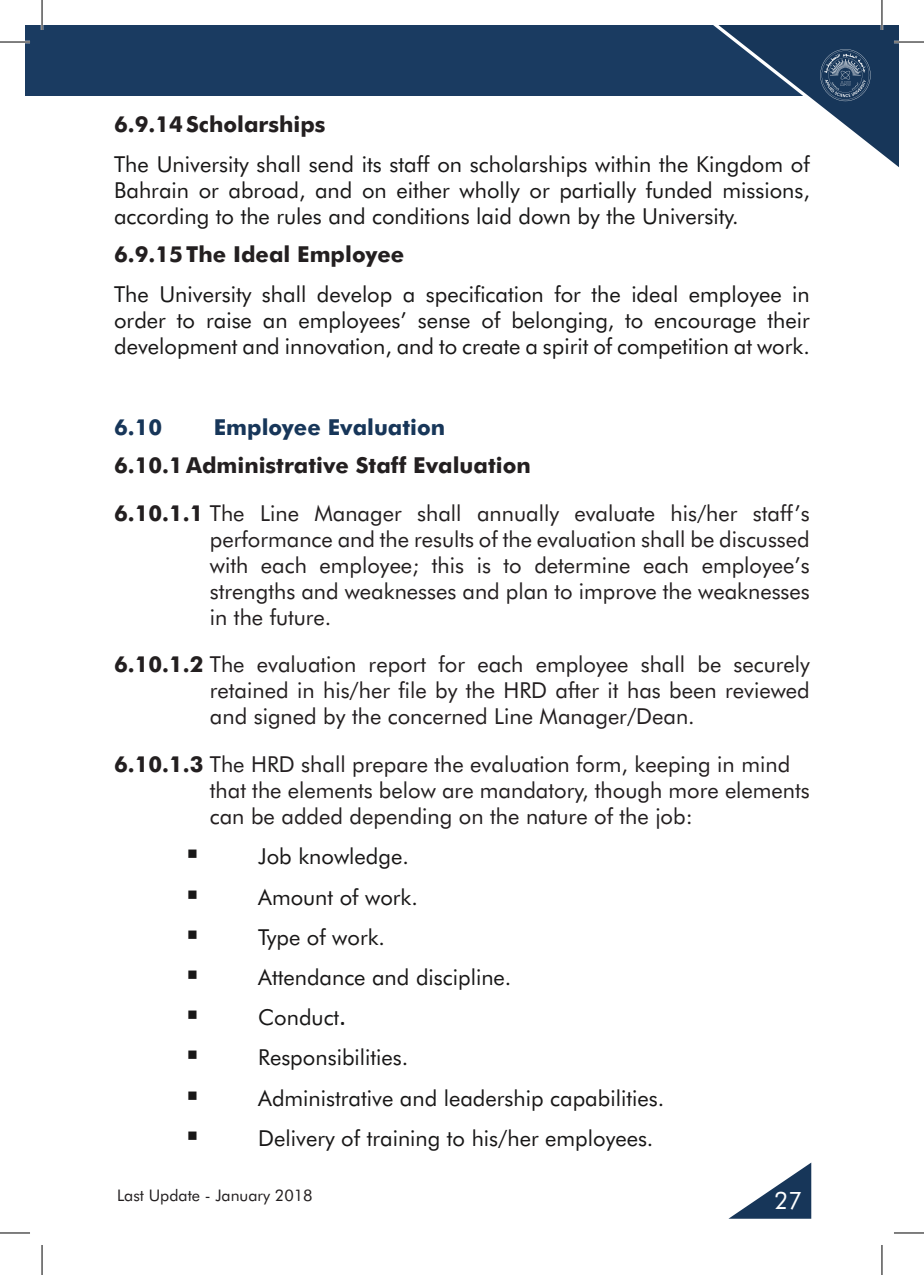
<style>
.page{position:relative;width:924px;height:1275px;background:#fff}
.page>*{position:absolute;margin:0;border:0;box-sizing:border-box;transform-origin:0 0}
.t1{font:24px "Futura BT";color:#fff}
.List_Paragraph{font:22px/26px "Futura BT";color:#181717;text-align:justify}
.t2{font:22px/26px "Futura BT";color:#231f20;text-align:justify}
.t3{font:700 22px "Futura BT";color:#231f20}
.t4{font:700 22px "Futura BT";color:#173659}
.t5{font:16px "Futura BT";color:#231f20}
.s1{font-weight:700}
.s2{font-family:"Calibri";font-size:28px}
</style>
<div class="page">
<div style="left:25px;top:25px;width:873px;height:71px;background:#1a3b61"></div>
<svg style="left:713px;top:25px;width:185px;height:142px"></svg>
<svg style="left:729px;top:1163px;width:81px;height:55px"></svg>
<hr style="left:0;top:41px;width:30px;height:2px;background:#fff">
<hr style="left:893px;top:41px;width:30px;height:2px;background:#fff">
<hr style="left:41px;top:0;width:2px;height:30px;background:#fff">
<hr style="left:880px;top:0;width:2px;height:30px;background:#fff">
<hr style="left:0;top:42px;width:30px;height:1px;background:#000">
<hr style="left:893px;top:42px;width:30px;height:1px;background:#000">
<hr style="left:0;top:1232px;width:30px;height:1px;background:#000">
<hr style="left:893px;top:1232px;width:30px;height:1px;background:#000">
<hr style="left:42px;top:0;width:1px;height:30px;background:#000">
<hr style="left:42px;top:1245px;width:1px;height:30px;background:#000">
<hr style="left:881px;top:0;width:1px;height:30px;background:#000">
<hr style="left:881px;top:1245px;width:1px;height:30px;background:#000">
<p class="t3" style="left:114px;top:110px;width:213px">6.9.14Scholarships</p>
<p class="List_Paragraph" style="left:114px;top:151px;width:697px">The University shall send its staff on scholarships within the Kingdom of Bahrain or abroad, and on either wholly or partially funded missions, according to the rules and conditions laid down by the University.</p>
<p class="t3" style="left:114px;top:241px;width:292px">6.9.15The Ideal Employee</p>
<p class="List_Paragraph" style="left:114px;top:281px;width:697px">The University shall develop a specification for the ideal employee in order to raise an employees’ sense of belonging, to encourage their development and innovation, and to create a spirit of competition at work.</p>
<p class="t4" style="left:114px;top:413px;width:50px">6.10</p>
<p class="t4" style="left:214px;top:413px;width:233px">Employee Evaluation</p>
<p class="t3" style="left:114px;top:451px;width:418px">6.10.1 Administrative Staff Evaluation</p>
<p class="t2" style="left:210px;top:499px;width:601px;text-indent:-96px"><span class="s1">6.10.1.1</span> The Line Manager shall annually evaluate his/her staff’s performance and the results of the evaluation shall be discussed with each employee; this is to determine each employee’s strengths and weaknesses and plan to improve the weaknesses in the future.</p>
<p class="t2" style="left:210px;top:651px;width:601px;text-indent:-96px"><span class="s1">6.10.1.2</span> The evaluation report for each employee shall be securely retained in his/her file by the HRD after it has been reviewed and signed by the concerned Line Manager/Dean.</p>
<p class="t2" style="left:210px;top:751px;width:601px;text-align:left;text-indent:-96px"><span class="s1">6.10.1.3</span> The HRD shall prepare the evaluation form, keeping in mind that the elements below are mandatory, though more elements can be added depending on the nature of the job:</p>
<p class="List_Paragraph" style="left:186px;top:843px;width:224px">▪ Job knowledge.</p>
<p class="List_Paragraph" style="left:186px;top:883px;width:233px">▪ Amount of work.</p>
<p class="List_Paragraph" style="left:186px;top:924px;width:200px">▪ Type of work.</p>
<p class="List_Paragraph" style="left:186px;top:964px;width:326px">▪ Attendance and discipline.</p>
<p class="List_Paragraph" style="left:186px;top:1004px;width:161px">▪ Conduct<span class="s2">.</span></p>
<p class="List_Paragraph" style="left:186px;top:1044px;width:224px">▪ Responsibilities.</p>
<p class="List_Paragraph" style="left:186px;top:1084px;width:479px">▪ Administrative and leadership capabilities.</p>
<p class="List_Paragraph" style="left:186px;top:1124px;width:468px">▪ Delivery of training to his/her employees.</p>
<p class="t5" style="left:117px;top:1185px;width:197px">Last Update - January 2018</p>
<p class="t1" style="left:773px;top:1185px;width:30px">27</p>
</div>
